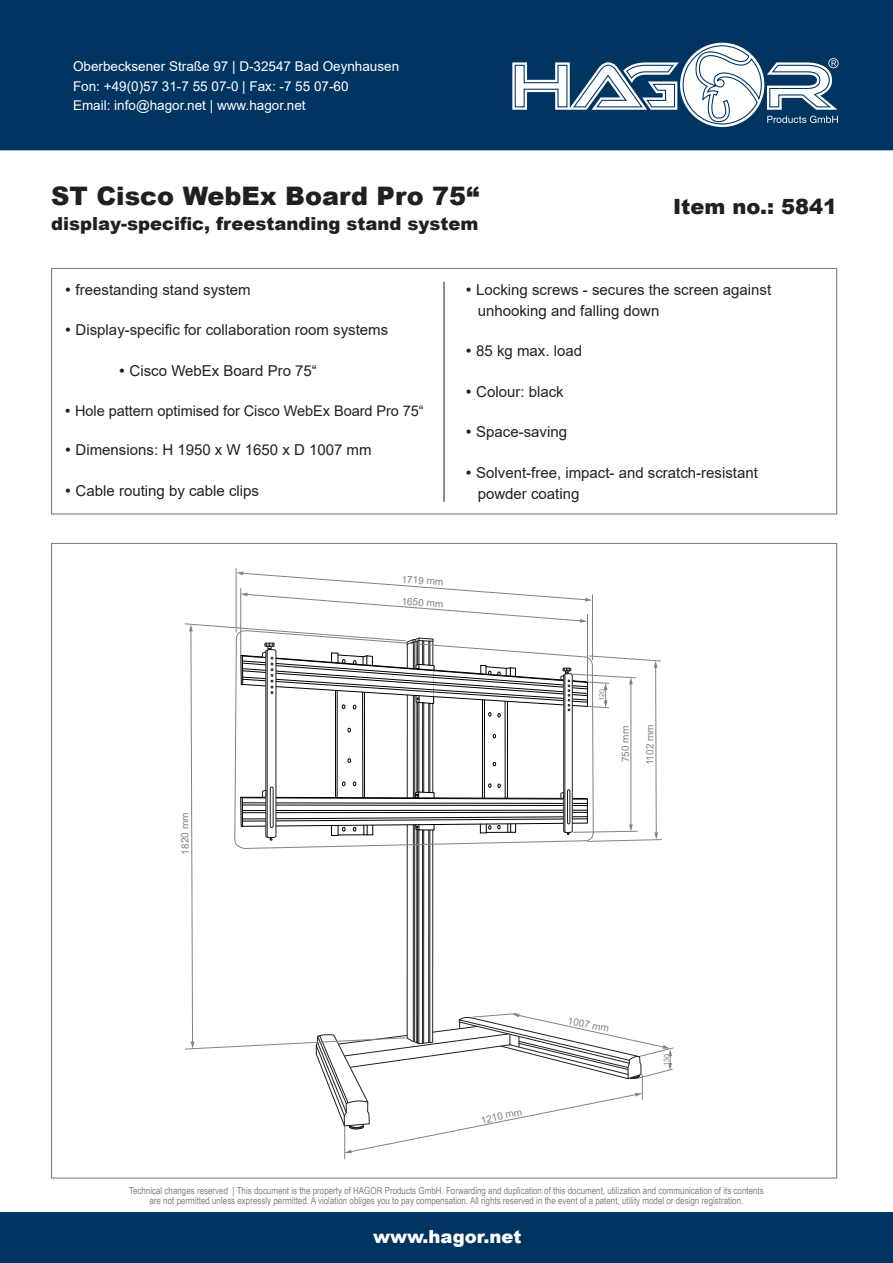
<style>
.page{position:relative;width:893px;height:1263px;background:#fff}
.page>*{position:absolute;margin:0;border:0;box-sizing:border-box;transform-origin:0 0}
.t1{font:900 25.5px "Arial";color:#231f20}
.t2{font:900 21px "Arial";color:#231f20}
.t3{font:900 18px "Arial";color:#231f20}
.t4{font:900 18px "Arial";color:#fff}
.t5{font:15px/21px "Arial";color:#231f20}
.t6{font:14.7px "Arial";letter-spacing:-.005em;color:#231f20}
.t7{font:13.5px/19.5px "Arial";color:#fff}
.t8{font:10.05px/21.9px "Arial";letter-spacing:-.01em;color:#808285}
.t9{font:9.75px/10.5px "Arial Narrow";color:#808285;text-align:center}
</style>
<div class="page">
<hr style="left:236px;top:568px;width:1px;height:64px;background:#808285">
<hr style="left:344px;top:1126px;width:1px;height:33px;background:#808285">
<hr style="left:443px;top:282px;width:2px;height:220px;background:#808285">
<div style="left:51px;top:268px;width:786px;height:246px;border:1px solid #808285"></div>
<div style="left:0;top:1213px;width:893px;height:50px;background:#003562"></div>
<div style="left:0;top:0;width:893px;height:150px;background:#003562"></div>
<svg style="left:502px;top:39px;width:358px;height:93px"></svg>
<svg style="left:184px;top:571px;width:490px;height:582px"></svg>
<h3 class="t7" style="left:73px;top:57px;width:328px">Oberbecksener Straße 97 | D-32547 Bad Oeynhausen<br>Fon: +49(0)57 31-7 55 07-0 | Fax: -7 55 07-60<br>Email: info@hagor.net | www.hagor.net</h3>
<h1 class="t1" style="left:51px;top:177px;width:430px">ST Cisco WebEx Board Pro 75“</h1>
<h3 class="t3" style="left:51px;top:211px;width:429px">display-specific, freestanding stand system</h3>
<h2 class="t2" style="left:673px;top:191px;width:166px">Item no.: 5841</h2>
<h3 class="t5" style="left:76px;top:279px;width:177px">freestanding stand system</h3>
<h3 class="t5" style="left:76px;top:319px;width:314px">Display-specific for collaboration room systems</h3>
<h3 class="t5" style="left:130px;top:360px;width:189px">Cisco WebEx Board Pro 75“</h3>
<h3 class="t6" style="left:75px;top:401px;width:350px">Hole pattern optimised for Cisco WebEx Board Pro 75“</h3>
<h3 class="t5" style="left:76px;top:439px;width:297px">Dimensions: H 1950 x W 1650 x D 1007 mm</h3>
<h3 class="t5" style="left:76px;top:480px;width:185px">Cable routing by cable clips</h3>
<p class="t8" style="left:402px;top:568px;width:45px;rotate:4deg">1719 mm<br>1650 mm</p>
<h3 class="t5" style="left:476px;top:279px;width:297px">Locking screws - secures the screen against unhooking and falling down</h3>
<h3 class="t5" style="left:476px;top:340px;width:107px">85 kg max. load</h3>
<h3 class="t5" style="left:476px;top:381px;width:89px">Colour: black</h3>
<h3 class="t5" style="left:476px;top:421px;width:92px">Space-saving</h3>
<h3 class="t5" style="left:476px;top:462px;width:283px">Solvent-free, impact- and scratch-resistant powder coating</h3>
<p class="t8" style="left:174px;top:854px;width:44px;rotate:-90deg">1820 mm</p>
<p class="t8" style="left:614px;top:762px;width:38px;rotate:-90deg">750 mm</p>
<p class="t8" style="left:639px;top:765px;width:43px;rotate:-90deg">1102 mm</p>
<p class="t8" style="left:479px;top:1109px;width:43px;rotate:-12deg">1210 mm</p>
<p class="t8" style="left:570px;top:1009px;width:43px;rotate:11deg">1007 mm</p>
<p class="t9" style="left:129px;top:1184px;width:636px">Technical changes reserved | This document is the property of HAGOR Products GmbH. Forwarding and duplication of this document, utilization and communication of its contents are not permitted unless expressly permitted. A violation obliges you to pay compensation. All rights reserved in the event of a patent, utility model or design registration.</p>
<h3 class="t4" style="left:373px;top:1223px;width:150px">www.hagor.net</h3>
</div>
